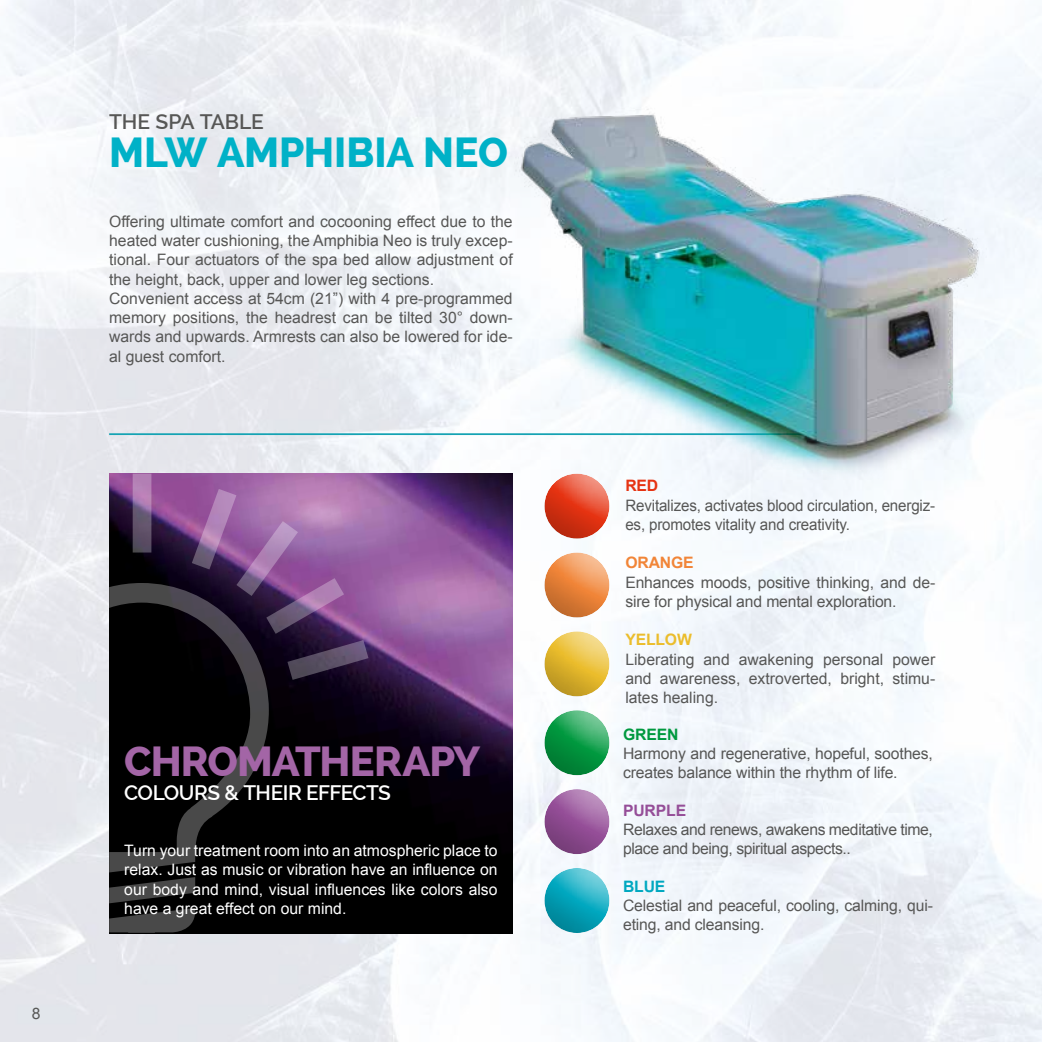
<style>
.page{position:relative;width:1042px;height:1042px;background:#fff}
.page>*{position:absolute;margin:0;border:0;box-sizing:border-box;transform-origin:0 0}
.t1{font:800 42px "Raleway";color:#00b1c7}
.t2{font:800 42px "Raleway";letter-spacing:-.025em;color:#a365a6}
.t3{font:600 21px "Raleway";letter-spacing:-.025em;color:#fff}
.t4{font:600 21px "Raleway";letter-spacing:-.01em;color:#575756}
.t5{font:15.75px/19.2px "Arial";color:#575756}
.t6{font:15.75px/19.2px "Arial";color:#fff;text-align:justify}
.t7{font:15.75px/19.4px "Arial";color:#575756;scale:.96 1}
.t8{font:15.75px/19.2px "Arial";letter-spacing:-.025em;color:#575756}
.t9{font:700 15.75px "Arial";letter-spacing:-.01em;color:#f18538}
.t10{font:700 15.75px "Arial";letter-spacing:-.01em;color:#ebbd2c}
.t11{font:700 15.75px "Arial";letter-spacing:-.01em;color:#954e98}
.t12{font:700 15.75px "Arial";letter-spacing:-.01em;color:#00993f}
.t13{font:700 15.75px "Arial";color:#00a8c0}
.t14{font:700 15.75px "Arial";color:#e63312}
</style>
<div class="page">
<img style="left:0;top:0;width:1042px;height:1042px">
<img style="left:368px;top:473px;width:145px;height:460px">
<hr style="left:109px;top:433px;width:721px;height:2px;background:#15a3b3">
<div style="left:544px;top:480px;width:67px;height:60px;background:#000;opacity:.44"></div>
<svg style="left:544px;top:552px;width:67px;height:6px"></svg>
<div style="left:544px;top:558px;width:67px;height:61px;background:#000;opacity:.44"></div>
<svg style="left:544px;top:631px;width:67px;height:6px"></svg>
<div style="left:544px;top:637px;width:67px;height:61px;background:#000;opacity:.44"></div>
<svg style="left:544px;top:710px;width:67px;height:6px"></svg>
<div style="left:544px;top:716px;width:67px;height:60px;background:#000;opacity:.44"></div>
<div style="left:544px;top:789px;width:67px;height:50px;background:#fff;opacity:.82"></div>
<div style="left:544px;top:795px;width:67px;height:60px;background:#000;opacity:.44"></div>
<svg style="left:543px;top:868px;width:68px;height:6px"></svg>
<div style="left:543px;top:874px;width:68px;height:60px;background:#000;opacity:.44"></div>
<svg style="left:109px;top:473px;width:259px;height:460px;background:#2e2032"></svg>
<img style="left:506px;top:68px;width:512px;height:428px">
<h2 class="t4" style="left:109px;top:109px;width:156px">THE SPA TABLE</h2>
<h1 class="t1" style="left:109px;top:129px;width:400px">MLW AMPHIBIA NEO</h1>
<p class="t5" style="left:109px;top:212px;width:405px">Offering ultimate comfort and cocooning effect due to the heated water cushioning, the Amphibia Neo is truly excep&shy;tional. Four actuators of the spa bed allow adjustment of the height, back, upper and lower leg sections.<br>Convenient access at 54cm (21”) with 4 pre-programmed memory positions, the headrest can be tilted 30° down&shy;wards and upwards. Armrests can also be lowered for ide&shy;al guest comfort.</p>
<p class="t5" style="left:32px;top:1003px;width:10px">8</p>
<h1 class="t2" style="left:124px;top:737px;width:357px">CHROMATHERAPY</h1>
<h2 class="t3" style="left:124px;top:781px;width:268px">COLOURS &amp; THEIR EFFECTS</h2>
<p class="t6" style="left:124px;top:841px;width:375px">Turn your treatment room into an atmospheric place to relax. Just as music or vibration have an influence on our body and mind, visual influences like colors also have a great effect on our mind.</p>
<p class="t14" style="left:625px;top:475px;width:34px">RED</p>
<p class="t7" style="left:625px;top:495px;width:324px">Revitalizes, activates blood circulation, energiz&shy;es, promotes vitality and creativity.</p>
<p class="t9" style="left:625px;top:552px;width:70px">ORANGE</p>
<p class="t5" style="left:625px;top:572px;width:311px">Enhances moods, positive thinking, and de&shy;sire for physical and mental exploration.</p>
<p class="t10" style="left:625px;top:629px;width:68px">YELLOW</p>
<p class="t5" style="left:625px;top:649px;width:311px;text-align:justify">Liberating and awakening personal power and awareness, extroverted, bright, stimu&shy;lates healing.</p>
<p class="t12" style="left:623px;top:724px;width:57px">GREEN</p>
<p class="t5" style="left:623px;top:744px;width:311px">Harmony and regenerative, hopeful, soothes, creates balance within the rhythm of life.</p>
<p class="t11" style="left:623px;top:800px;width:65px">PURPLE</p>
<p class="t8" style="left:623px;top:820px;width:311px">Relaxes and renews, awakens meditative time, place and being, spiritual aspects..</p>
<p class="t13" style="left:623px;top:876px;width:44px">BLUE</p>
<p class="t5" style="left:623px;top:896px;width:311px">Celestial and peaceful, cooling, calming, qui&shy;eting, and cleansing.</p>
</div>
